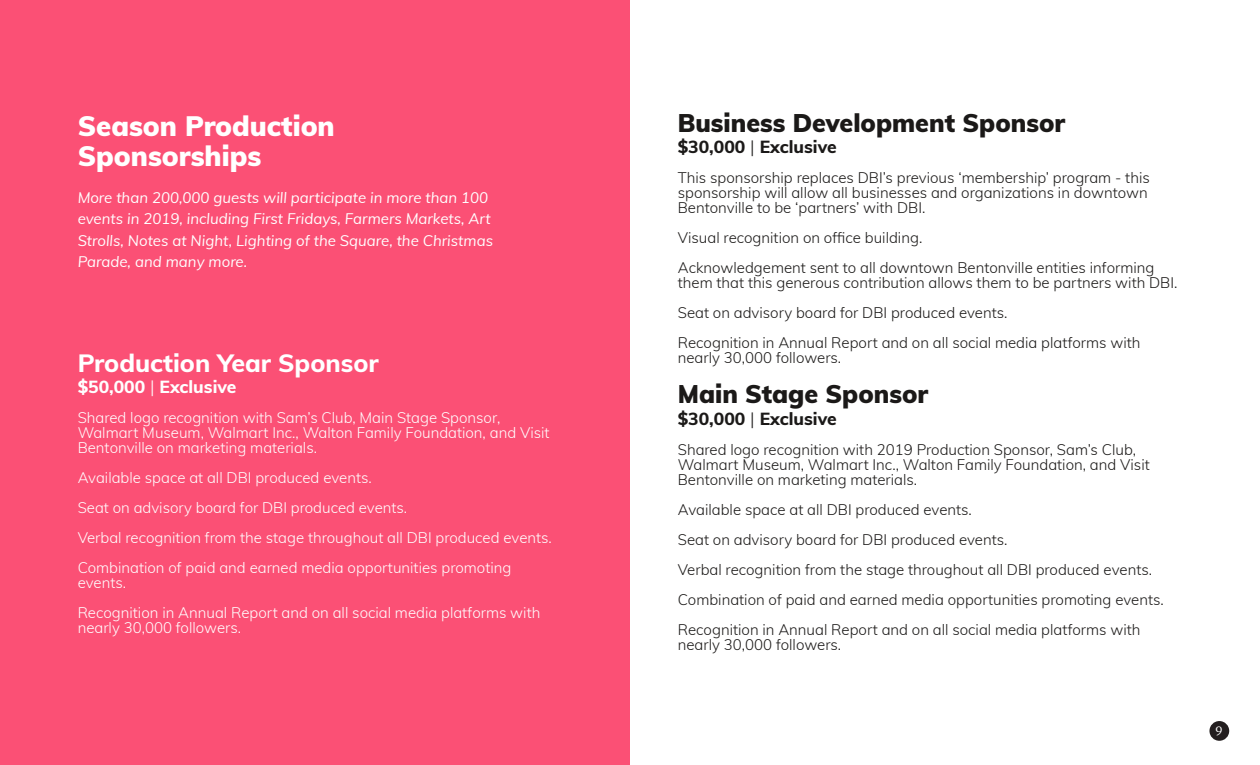
<style>
.page{position:relative;width:1260px;height:765px;background:#fff}
.page>*{position:absolute;margin:0;border:0;box-sizing:border-box;transform-origin:0 0}
.t1{font:900 27.5px/30px "Muli";color:#fff}
.t2{font:900 25px "Muli";color:#1b1918}
.t3{font:800 25px "Muli";color:#fff}
.t4{font:800 17.5px "Muli";color:#1b1918}
.t5{font:800 17.5px "Muli";color:#fff}
.t6{font:300 15px/30px "Muli";color:#1b1918}
.t7{font:300 15px/30px "Muli";color:#fff}
.t8{font:italic 15px/21.2px "Muli";color:#fff}
.t9{font:12.5px "Charter";color:#fff}
.s1{font-weight:300}
</style>
<div class="page">
<div style="left:1209px;top:721px;width:20px;height:20px;background:#241f20;border-radius:50%"></div>
<div style="left:0;top:0;width:630px;height:765px;background:#fb5075"></div>
<h1 class="t1" style="left:78px;top:111px;width:259px">Season Production<br>Sponsorships</h1>
<p class="t8" style="left:78px;top:187px;width:417px">More than 200,000 guests will participate in more than 100 events in 2019, including First Fridays, Farmers Markets, Art Strolls, Notes at Night, Lighting of the Square, the Christmas Parade, and many more.</p>
<h2 class="t3" style="left:78px;top:347px;width:303px">Production Year Sponsor</h2>
<p class="t5" style="left:78px;top:376px;width:160px">$50,000 <span class="s1">|</span> Exclusive</p>
<p class="t7" style="left:78px;top:410px;width:473px;line-height:15px">Shared logo recognition with Sam’s Club, Main Stage Sponsor,<br>Walmart Museum, Walmart Inc., Walton Family Foundation, and Visit<br>Bentonville on marketing materials.</p>
<p class="t7" style="left:78px;top:462px;width:476px">Available space at all DBI produced events.<br>Seat on advisory board for DBI produced events.<br>Verbal recognition from the stage throughout all DBI produced events.<br>Combination of paid and earned media opportunities promoting</p>
<p class="t7" style="left:78px;top:567px;width:464px">events.<br>Recognition in Annual Report and on all social media platforms with</p>
<p class="t7" style="left:78px;top:612px;width:165px">nearly 30,000 followers.</p>
<h2 class="t2" style="left:678px;top:107px;width:389px">Business Development Sponsor</h2>
<p class="t4" style="left:678px;top:136px;width:160px">$30,000 <span class="s1">|</span> Exclusive</p>
<p class="t6" style="left:678px;top:170px;width:474px;line-height:15px">This sponsorship replaces DBI’s previous ‘membership’ program - this sponsorship will allow all businesses and organizations in downtown<br>Bentonville to be ‘partners’ with DBI.</p>
<p class="t6" style="left:678px;top:223px;width:478px">Visual recognition on office building.<br>Acknowledgement sent to all downtown Bentonville entities informing</p>
<p class="t6" style="left:678px;top:268px;width:501px">them that this generous contribution allows them to be partners with DBI.<br>Seat on advisory board for DBI produced events.<br>Recognition in Annual Report and on all social media platforms with</p>
<p class="t6" style="left:678px;top:343px;width:165px">nearly 30,000 followers.</p>
<h2 class="t2" style="left:678px;top:378px;width:252px">Main Stage Sponsor</h2>
<p class="t4" style="left:678px;top:407px;width:160px">$30,000 <span class="s1">|</span> Exclusive</p>
<p class="t6" style="left:678px;top:442px;width:473px;line-height:15px">Shared logo recognition with 2019 Production Sponsor, Sam’s Club,<br>Walmart Museum, Walmart Inc., Walton Family Foundation, and Visit<br>Bentonville on marketing materials.</p>
<p class="t6" style="left:678px;top:494px;width:487px">Available space at all DBI produced events.<br>Seat on advisory board for DBI produced events.<br>Verbal recognition from the stage throughout all DBI produced events.<br>Combination of paid and earned media opportunities promoting events.<br>Recognition in Annual Report and on all social media platforms with</p>
<p class="t6" style="left:678px;top:629px;width:165px">nearly 30,000 followers.</p>
<p class="t9" style="left:1216px;top:723px;width:8px">9</p>
</div>
